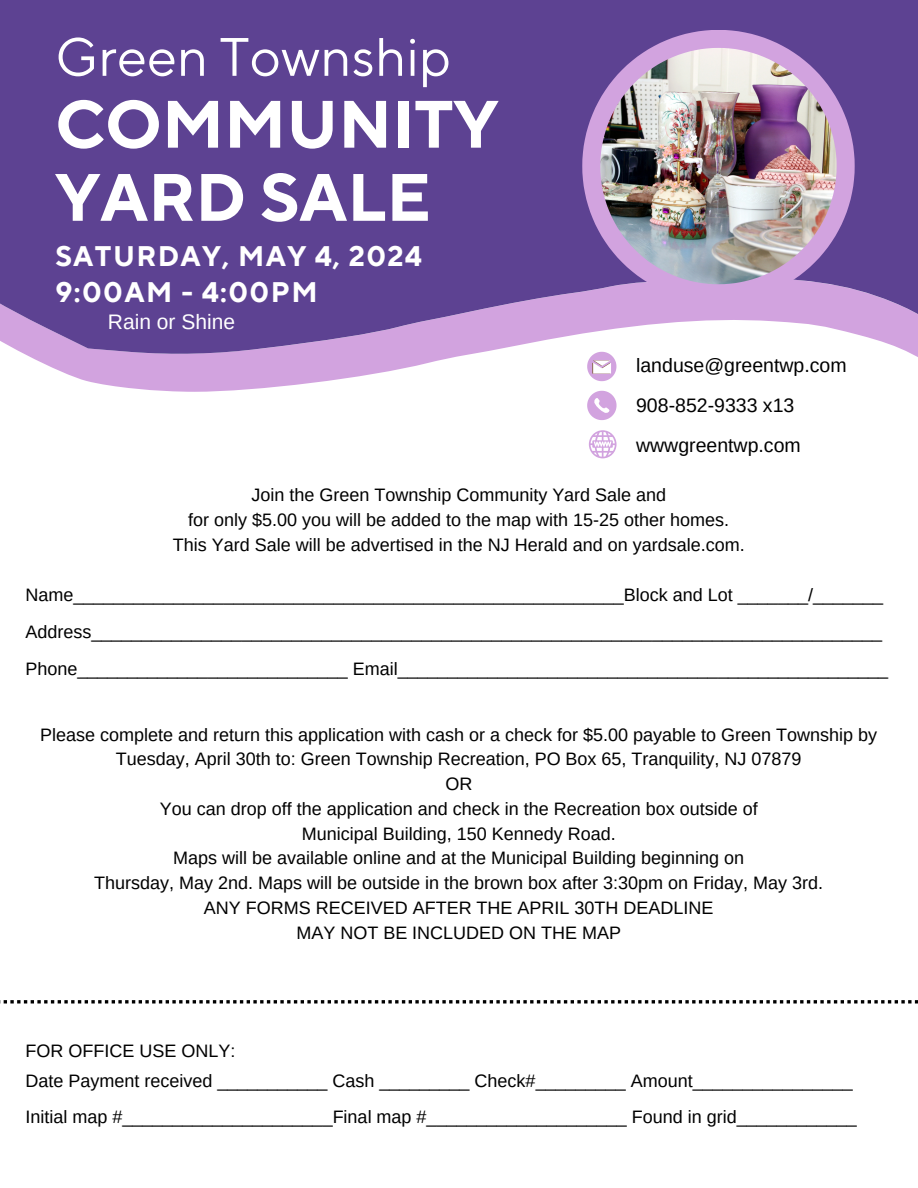
<style>
.page{position:relative;width:918px;height:1188px;background:#fff}
.page>*{position:absolute;margin:0;border:0;box-sizing:border-box;transform-origin:0 0}
.t1{font:700 66.9px/73.2px "TT Norms Pro";color:#fff}
.t2{font:54px "TT Norms Pro";color:#fff}
.t3{font:700 28.2px/36px "TT Norms Pro";letter-spacing:.05em;color:#fff}
.t4{font:21px "Arimo";color:#fff}
.t5{font:19.5px "Arimo";color:#000}
.t6{font:18px "Arimo";color:#000}
.t7{font:18px "Arimo";color:#000}
</style>
<div class="page">
<svg style="left:65px;top:373px;width:552px;height:36px"></svg>
<svg style="left:0;top:0;width:918px;height:373px;background:#7559a2"></svg>
<svg style="left:587px;top:391px;width:29px;height:29px"></svg>
<svg style="left:587px;top:352px;width:29px;height:29px"></svg>
<svg style="left:589px;top:430px;width:28px;height:28px"></svg>
<svg style="left:0;top:1000px;width:918px;height:4px"></svg>
<svg style="left:582px;top:30px;width:273px;height:272px;background:#9a74ba"></svg>
<img style="left:600px;top:48px;width:237px;height:236px">
<p class="t2" style="left:55px;top:25px;width:397px">Green Township</p>
<p class="t1" style="left:55px;top:90px;width:444px">COMMUNITY<br>YARD SALE</p>
<p class="t3" style="left:55px;top:239px;width:368px">SATURDAY, MAY 4, 2024<br>9:00AM - 4:00PM</p>
<p class="t4" style="left:108px;top:310px;width:129px">Rain or Shine</p>
<p class="t5" style="left:636px;top:355px;width:212px">landuse@greentwp.com</p>
<p class="t5" style="left:636px;top:395px;width:160px">908-852-9333 x13</p>
<p class="t5" style="left:636px;top:434px;width:166px">wwwgreentwp.com</p>
<h2 class="t6" style="left:251px;top:485px;width:416px">Join the Green Township Community Yard Sale and</h2>
<p class="t6" style="left:188px;top:510px;width:542px">for only $5.00 you will be added to the map with 15-25 other homes.</p>
<h1 class="t6" style="left:173px;top:535px;width:573px">This Yard Sale will be advertised in the NJ Herald and on yardsale.com.</h1>
<h3 class="t6" style="left:26px;top:584px;width:859px">Name_______________________________________________________Block and Lot _______/_______</h3>
<h4 class="t6" style="left:26px;top:621px;width:858px">Address_______________________________________________________________________________</h4>
<p class="t6" style="left:26px;top:658px;width:864px">Phone___________________________ Email_________________________________________________</p>
<h4 class="t6" style="left:40px;top:724px;width:838px">Please complete and return this application with cash or a check for $5.00 payable to Green Township by</h4>
<h4 class="t6" style="left:116px;top:749px;width:687px">Tuesday, April 30th to: Green Township Recreation, PO Box 65, Tranquility, NJ 07879</h4>
<p class="t6" style="left:445px;top:774px;width:28px">OR</p>
<p class="t6" style="left:160px;top:799px;width:599px">You can drop off the application and check in the Recreation box outside of</p>
<h4 class="t6" style="left:302px;top:823px;width:316px">Municipal Building, 150 Kennedy Road.</h4>
<p class="t6" style="left:173px;top:848px;width:573px">Maps will be available online and at the Municipal Building beginning on</p>
<p class="t6" style="left:94px;top:873px;width:730px">Thursday, May 2nd. Maps will be outside in the brown box after 3:30pm on Friday, May 3rd.</p>
<p class="t6" style="left:204px;top:898px;width:511px">ANY FORMS RECEIVED AFTER THE APRIL 30TH DEADLINE</p>
<p class="t6" style="left:296px;top:922px;width:326px">MAY NOT BE INCLUDED ON THE MAP</p>
<p class="t7" style="left:26px;top:1041px;width:211px">FOR OFFICE USE ONLY:</p>
<p class="t6" style="left:26px;top:1071px;width:829px">Date Payment received ___________ Cash _________ Check#_________ Amount________________</p>
<p class="t6" style="left:26px;top:1107px;width:833px">Initial map #_____________________Final map #____________________ Found in grid____________</p>
</div>
